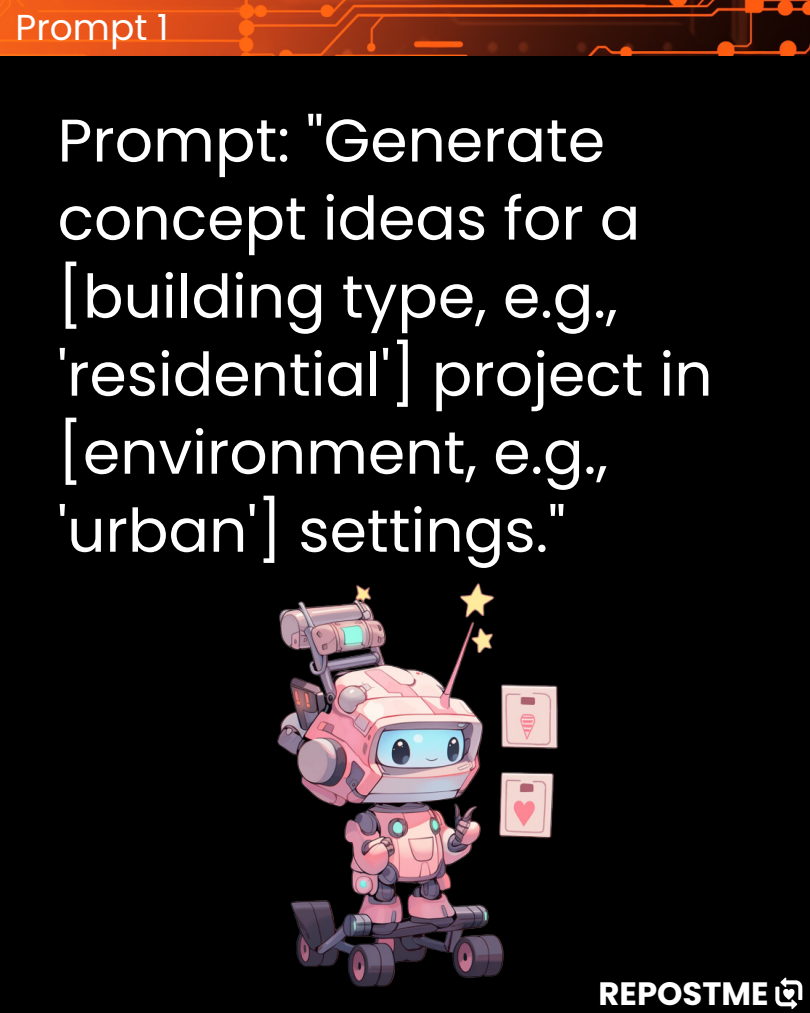
<style>
.page{position:relative;width:810px;height:1013px;background:#fff}
.page>*{position:absolute;margin:0;border:0;box-sizing:border-box;transform-origin:0 0}
.t1{font:60px/78px "Poppins";color:#fff}
.t2{font:36px "Poppins";color:#fff}
.t3{font:700 32.3px "Poppins";color:#fff}
</style>
<div class="page">
<div style="left:0;top:0;width:810px;height:1012px;background:#000"></div>
<img style="left:0;top:0;width:810px;height:55px">
<svg style="left:775px;top:977px;width:27px;height:32px"></svg>
<img style="left:277px;top:583px;width:281px;height:404px">
<p class="t2" style="left:16px;top:2px;width:154px">Prompt 1</p>
<p class="t1" style="left:58px;top:101px;width:657px">Prompt: "Generate concept ideas for a [building type, e.g., 'residential'] project in [environment, e.g., 'urban'] settings."</p>
<p class="t3" style="left:598px;top:970px;width:172px">REPOSTME</p>
</div>
